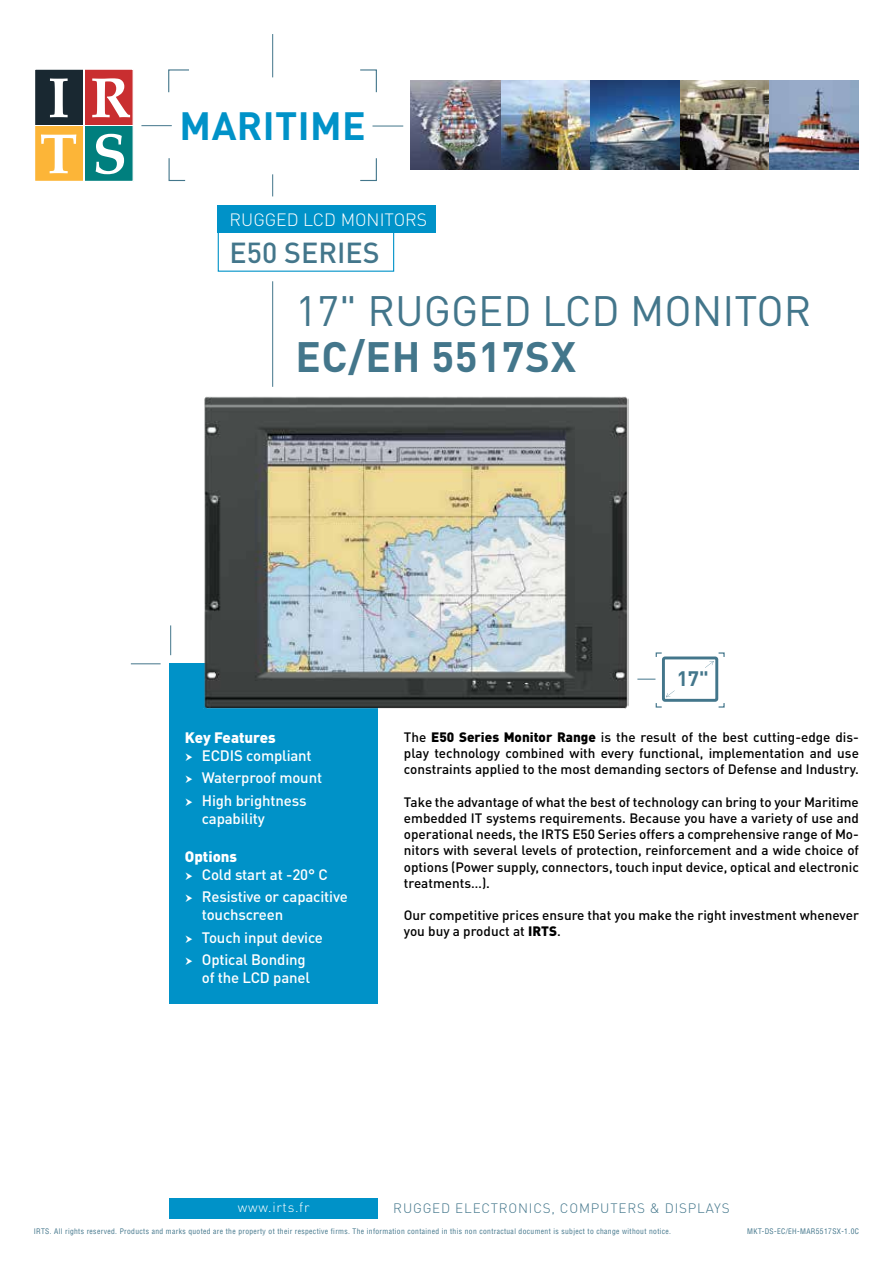
<style>
.page{position:relative;width:893px;height:1263px;background:#fff}
.page>*{position:absolute;margin:0;border:0;box-sizing:border-box;transform-origin:0 0}
.t1{font:42px "DIN Pro";color:#43768b}
.t2{font:700 42px "DIN Pro";letter-spacing:.015em;color:#43768b}
.t3{font:700 39px "DIN Pro";letter-spacing:.01em;color:#0092c8}
.t4{font:500 28.65px "DIN Pro";color:#43768b}
.t5{font:700 20.7px "DIN Pro";color:#43768b}
.t6{font:300 17.7px "DIN Pro";color:#fff}
.t7{font:500 15px/22.2px "DIN Pro";letter-spacing:-.01em;color:#fff}
.t8{font:900 15px "DIN Pro";color:#fff}
.t9{font:500 13.5px/16.2px "DIN Pro";color:#000;text-align:justify}
.t10{font:300 13.5px "DIN Pro";letter-spacing:.06em;color:#43768b}
.t11{font:300 13.5px "DIN Pro";letter-spacing:.05em;color:#fff}
.t12{font:condensed 7.5px "Helvetica LT Std";letter-spacing:.05em;color:#43768b}
.s1{font-weight:900}
</style>
<div class="page">
<div style="left:170px;top:1198px;width:208px;height:20px;background:#0092c8"></div>
<hr style="left:372px;top:126px;width:31px;height:1px;background:#43768b">
<div style="left:35px;top:126px;width:48px;height:55px;background:#fcb538"></div>
<div style="left:85px;top:126px;width:48px;height:55px;background:#007f7e"></div>
<div style="left:35px;top:69px;width:48px;height:56px;background:#192831"></div>
<div style="left:85px;top:69px;width:48px;height:56px;background:#c92e30"></div>
<svg style="left:50px;top:78px;width:18px;height:39px"></svg>
<svg style="left:92px;top:78px;width:38px;height:39px"></svg>
<svg style="left:41px;top:134px;width:35px;height:39px"></svg>
<svg style="left:96px;top:134px;width:28px;height:40px"></svg>
<div style="left:34px;top:68px;width:100px;height:114px;border:1px solid #fff"></div>
<hr style="left:141px;top:125px;width:31px;height:1px;background:#43768b">
<hr style="left:272px;top:34px;width:1px;height:43px;background:#43768b">
<svg style="left:168px;top:69px;width:21px;height:24px"></svg>
<svg style="left:168px;top:158px;width:18px;height:24px"></svg>
<svg style="left:360px;top:158px;width:17px;height:24px"></svg>
<svg style="left:360px;top:69px;width:17px;height:24px"></svg>
<img style="left:500px;top:80px;width:90px;height:90px">
<img style="left:680px;top:80px;width:89px;height:90px">
<img style="left:411px;top:80px;width:89px;height:90px">
<img style="left:590px;top:80px;width:90px;height:90px">
<img style="left:769px;top:80px;width:90px;height:90px">
<hr style="left:170px;top:625px;width:1px;height:30px;background:#43768b">
<hr style="left:131px;top:663px;width:30px;height:1px;background:#43768b">
<div style="left:170px;top:663px;width:208px;height:341px;background:#0092c8"></div>
<img style="left:203px;top:396px;width:425px;height:313px">
<hr style="left:272px;top:281px;width:1px;height:106px;background:#43768b">
<div style="left:218px;top:205px;width:218px;height:28px;background:#0092c8"></div>
<svg style="left:272px;top:174px;width:1px;height:22px"></svg>
<svg style="left:637px;top:679px;width:18px;height:1px"></svg>
<div style="left:662px;top:656px;width:56px;height:46px;border:3px solid #43768b;border-radius:2px"></div>
<svg style="left:655px;top:652px;width:8px;height:6px"></svg>
<svg style="left:705px;top:652px;width:20px;height:16px"></svg>
<svg style="left:655px;top:690px;width:20px;height:18px"></svg>
<svg style="left:718px;top:703px;width:7px;height:5px"></svg>
<h2 class="t3" style="left:180px;top:100px;width:188px">MARITIME</h2>
<h3 class="t6" style="left:230px;top:208px;width:199px">RUGGED LCD MONITORS</h3>
<h3 class="t4" style="left:230px;top:233px;width:152px">E50 SERIES</h3>
<h1 class="t1" style="left:295px;top:282px;width:518px">17" RUGGED LCD MONITOR</h1>
<h1 class="t2" style="left:295px;top:328px;width:282px">EC/EH 5517SX</h1>
<p class="t8" style="left:185px;top:727px;width:92px">Key Features</p>
<p class="t7" style="left:202px;top:744px;width:122px">ECDIS compliant<br>Waterproof mount<br>High brightness</p>
<p class="t7" style="left:202px;top:806px;width:65px">capability</p>
<p class="t8" style="left:185px;top:846px;width:54px">Options</p>
<p class="t7" style="left:202px;top:863px;width:148px">Cold start at -20° C<br>Resistive or capacitive</p>
<p class="t7" style="left:202px;top:903px;width:123px">touchscreen<br>Touch input device<br>Optical Bonding</p>
<p class="t7" style="left:202px;top:966px;width:110px">of the LCD panel</p>
<h3 class="t5" style="left:677px;top:665px;width:34px">17"</h3>
<p class="t9" style="left:404px;top:728px;width:457px">The <span class="s1">E50 Series Monitor Range</span> is the result of the best cutting-edge dis&shy;play technology combined with every functional, implementation and use constraints applied to the most demanding sectors of Defense and Industry.</p>
<p class="t9" style="left:404px;top:793px;width:457px">Take the advantage of what the best of technology can bring to your Maritime embedded IT systems requirements. Because you have a variety of use and operational needs, the IRTS E50 Series offers a comprehensive range of Mo&shy;nitors with several levels of protection, reinforcement and a wide choice of options (Power supply, connectors, touch input device, optical and electronic treatments…).</p>
<p class="t9" style="left:404px;top:907px;width:457px">Our competitive prices ensure that you make the right investment whenever you buy a product at <span class="s1">IRTS</span>.</p>
<p class="t11" style="left:238px;top:1198px;width:73px">www.irts.fr</p>
<p class="t10" style="left:393px;top:1199px;width:338px">RUGGED ELECTRONICS, COMPUTERS &amp; DISPLAYS</p>
<p class="t12" style="left:34px;top:1227px;width:639px">IRTS. All rights reserved. Products and marks quoted are the property ot their respective firms. The information contained in this non contractual document is subject to change without notice.</p>
<p class="t12" style="left:747px;top:1227px;width:113px">MKT-DS-EC/EH-MAR5517SX-1.0C</p>
</div>
